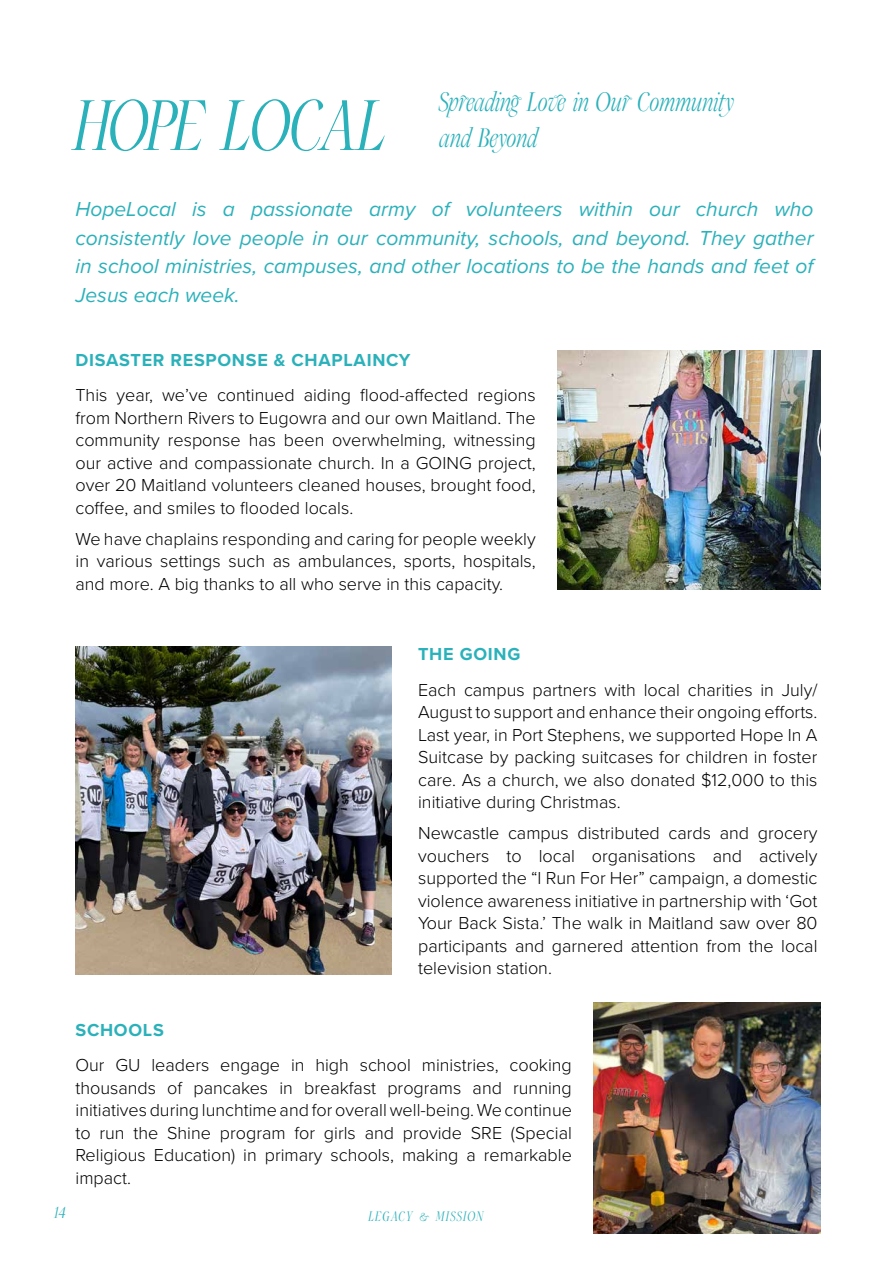
<style>
.page{position:relative;width:893px;height:1263px;background:#fff}
.page>*{position:absolute;margin:0;border:0;box-sizing:border-box;transform-origin:0 0}
.t1{font:italic 79.95px "Dark Paradise";color:#2ab1ba}
.t2{font:italic 30px/36px "Dark Paradise";color:#2bb1ba}
.t3{font:italic 21px/28.5px "Proxima Nova";color:#2bb1ba;text-align:justify}
.t4{font:300 18px/22.5px "Proxima Nova";color:#000;text-align:justify}
.t5{font:700 18px "Proxima Nova";letter-spacing:.04em;color:#2bb1ba}
.t6{font:italic 18px "Dark Paradise";color:#2bb1ba}
.t7{font:italic 15.45px "Dark Paradise";letter-spacing:.1em;color:#2bb1ba}
</style>
<div class="page">
<img style="left:557px;top:351px;width:263px;height:239px">
<img style="left:593px;top:1003px;width:227px;height:231px">
<img style="left:75px;top:646px;width:316px;height:328px">
<h1 class="t1" style="left:75px;top:82px;width:313px">HOPE LOCAL</h1>
<h2 class="t2" style="left:440px;top:85px;width:296px">Spreading Love in Our Community and Beyond</h2>
<p class="t3" style="left:75px;top:194px;width:740px">HopeLocal is a passionate army of volunteers within our church who consistently love people in our community, schools, and beyond. They gather in school ministries, campuses, and other locations to be the hands and feet of Jesus each week.</p>
<p class="t5" style="left:75px;top:347px;width:336px">DISASTER RESPONSE &amp; CHAPLAINCY</p>
<p class="t4" style="left:75px;top:383px;width:462px">This year, we’ve continued aiding flood-affected regions from Northern Rivers to Eugowra and our own Maitland. The community response has been overwhelming, witnessing our active and compassionate church. In a GOING project, over 20 Maitland volunteers cleaned houses, brought food, coffee, and smiles to flooded locals.</p>
<p class="t4" style="left:75px;top:526px;width:462px">We have chaplains responding and caring for people weekly in various settings such as ambulances, sports, hospitals, and more. A big thanks to all who serve in this capacity.</p>
<p class="t5" style="left:418px;top:641px;width:104px">THE GOING</p>
<p class="t4" style="left:418px;top:677px;width:401px">Each campus partners with local charities in July/ August to support and enhance their ongoing efforts.<br>Last year, in Port Stephens, we supported Hope In A Suitcase by packing suitcases for children in foster care. As a church, we also donated $12,000 to this initiative during Christmas.</p>
<p class="t4" style="left:418px;top:821px;width:401px">Newcastle campus distributed cards and grocery vouchers to local organisations and actively supported the “I Run For Her” campaign, a domestic violence awareness initiative in partnership with ‘Got Your Back Sista.’ The walk in Maitland saw over 80 participants and garnered attention from the local television station.</p>
<p class="t6" style="left:54px;top:1203px;width:13px">14</p>
<p class="t5" style="left:75px;top:1016px;width:90px">SCHOOLS</p>
<p class="t4" style="left:75px;top:1053px;width:498px">Our GU leaders engage in high school ministries, cooking thousands of pancakes in breakfast programs and running initiatives during lunchtime and for overall well-being. We continue to run the Shine program for girls and provide SRE (Special Religious Education) in primary schools, making a remarkable impact.</p>
<p class="t7" style="left:369px;top:1208px;width:116px">LEGACY &amp; MISSION</p>
</div>
